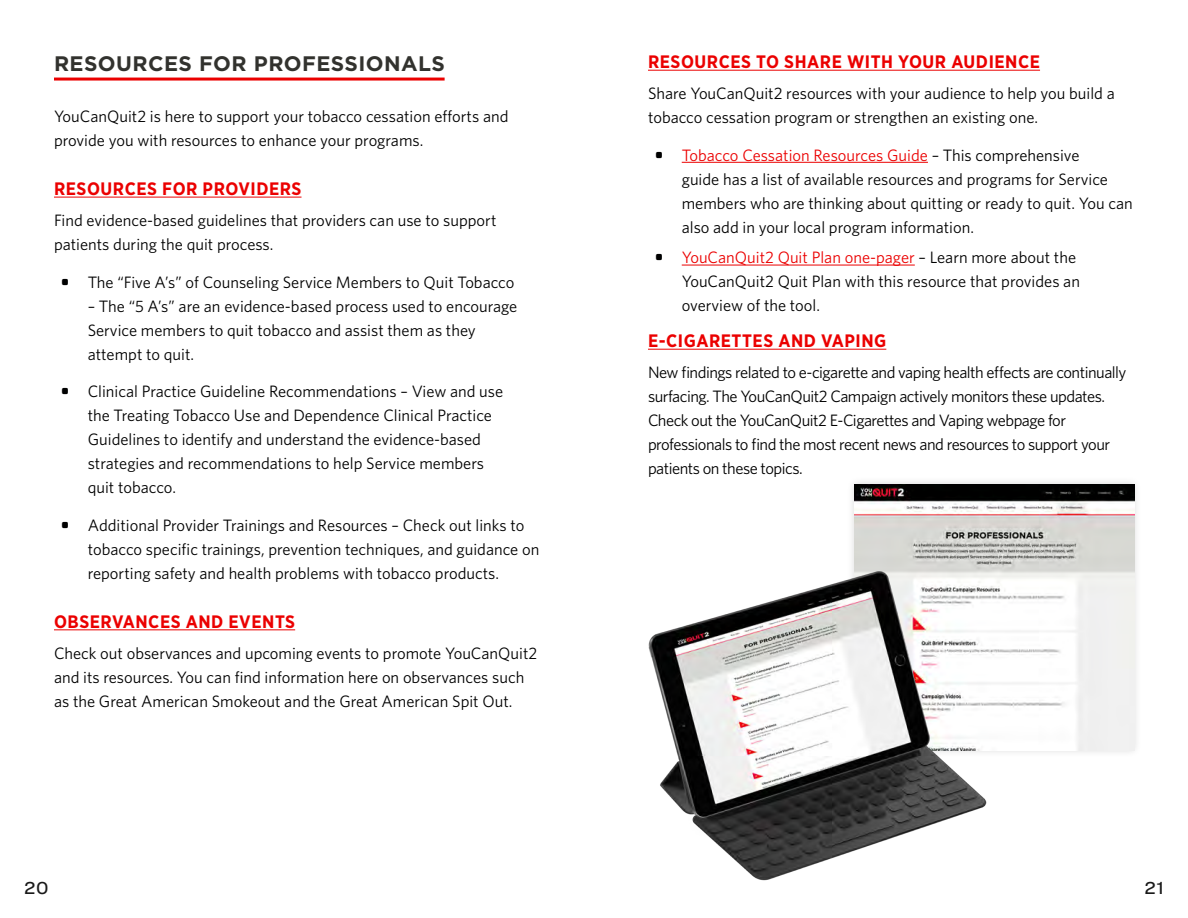
<style>
.page{position:relative;width:1188px;height:918px;background:#fff}
.page>*{position:absolute;margin:0;border:0;box-sizing:border-box;transform-origin:0 0}
.t1{font:700 21px "Gotham";letter-spacing:.02em;color:#32322e}
.t2{font:700 18px "Gotham Narrow";letter-spacing:.03em;color:#eb0000}
.t3{font:500 18px "Ringside";color:#1a1a1a}
.t4{font:16.5px/24px "Whitney";color:#000101}
.t5{font:16.5px/24px "Whitney";letter-spacing:-.03em;color:#000101}
.s1{font-family:"Forza";font-weight:900}
.s2{color:#eb0000}
</style>
<div class="page">
<hr style="left:54px;top:78px;width:391px;height:3px;background:#eb0000">
<hr style="left:54px;top:197px;width:248px;height:1px;background:#eb0000">
<hr style="left:54px;top:629px;width:241px;height:1px;background:#eb0000">
<hr style="left:648px;top:70px;width:392px;height:1px;background:#eb0000">
<hr style="left:682px;top:162px;width:246px;height:1px;background:#eb0000">
<hr style="left:682px;top:265px;width:233px;height:1px;background:#eb0000">
<hr style="left:648px;top:349px;width:238px;height:1px;background:#eb0000">
<div style="left:846px;top:476px;width:297px;height:283px;background:#000;opacity:.15"></div>
<img style="left:854px;top:484px;width:280px;height:266px">
<img style="left:648px;top:572px;width:346px;height:309px">
<h1 class="t1" style="left:54px;top:49px;width:393px">RESOURCES FOR PROFESSIONALS</h1>
<p class="t4" style="left:54px;top:104px;width:456px">YouCanQuit2 is here to support your tobacco cessation efforts and provide you with resources to enhance your programs.</p>
<h2 class="t2" style="left:54px;top:177px;width:249px">RESOURCES FOR PROVIDERS</h2>
<p class="t4" style="left:54px;top:208px;width:444px">Find evidence-based guidelines that providers can use to support patients during the quit process.</p>
<p class="t4" style="left:61px;top:269px;width:455px"><span class="s1">•</span> The “Five A’s” of Counseling Service Members to Quit Tobacco</p>
<p class="t4" style="left:88px;top:293px;width:431px">– The “5 A’s” are an evidence-based process used to encourage<br>Service members to quit tobacco and assist them as they attempt to quit.</p>
<p class="t4" style="left:88px;top:379px;width:417px;text-indent:-27px"><span class="s1">•</span> Clinical Practice Guideline Recommendations – View and use the Treating Tobacco Use and Dependence Clinical Practice Guidelines to identify and understand the evidence-based strategies and recommendations to help Service members quit tobacco.</p>
<p class="t4" style="left:88px;top:512px;width:453px;text-indent:-27px"><span class="s1">•</span> Additional Provider Trainings and Resources – Check out links to tobacco specific trainings, prevention techniques, and guidance on reporting safety and health problems with tobacco products.</p>
<h2 class="t2" style="left:54px;top:610px;width:243px">OBSERVANCES AND EVENTS</h2>
<p class="t4" style="left:54px;top:641px;width:485px">Check out observances and upcoming events to promote YouCanQuit2 and its resources. You can find information here on observances such as the Great American Smokeout and the Great American Spit Out.</p>
<h2 class="t2" style="left:648px;top:51px;width:394px">RESOURCES TO SHARE WITH YOUR AUDIENCE</h2>
<p class="t4" style="left:648px;top:81px;width:468px">Share YouCanQuit2 resources with your audience to help you build a tobacco cessation program or strengthen an existing one.</p>
<p class="t4" style="left:682px;top:143px;width:453px;text-indent:-27px"><span class="s1">•</span> <span class="s2">Tobacco Cessation Resources Guide</span> – This comprehensive<br>guide has a list of available resources and programs for Service members who are thinking about quitting or ready to quit. You can also add in your local program information.</p>
<p class="t4" style="left:682px;top:245px;width:400px;text-indent:-27px"><span class="s1">•</span> <span class="s2">YouCanQuit2 Quit Plan one-pager</span> – Learn more about the<br>YouCanQuit2 Quit Plan with this resource that provides an overview of the tool.</p>
<h2 class="t2" style="left:648px;top:330px;width:240px">E-CIGARETTES AND VAPING</h2>
<p class="t5" style="left:648px;top:360px;width:480px">New findings related to e-cigarette and vaping health effects are continually surfacing. The YouCanQuit2 Campaign actively monitors these updates.<br>Check out the YouCanQuit2 E-Cigarettes and Vaping webpage for professionals to find the most recent news and resources to support your patients on these topics.</p>
<p class="t3" style="left:24px;top:875px;width:26px">20</p>
<p class="t3" style="left:1145px;top:875px;width:21px">21</p>
</div>
